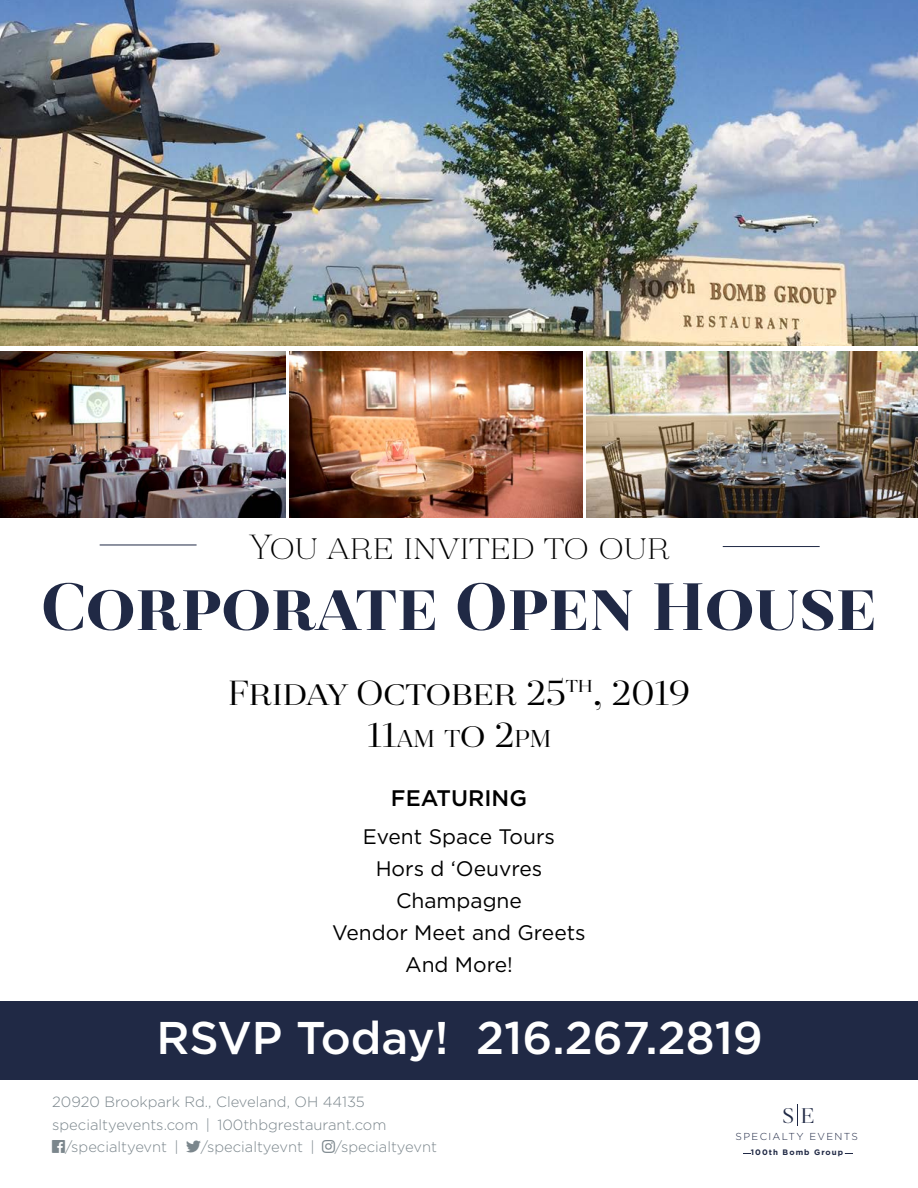
<style>
.page{position:relative;width:918px;height:1188px;background:#fff}
.page>*{position:absolute;margin:0;border:0;box-sizing:border-box;transform-origin:0 0}
.t1{font:900 72px "Revista";color:#202945}
.t2{font:500 45.75px "Gotham";color:#fff}
.t3{font:37.5px "Revista";color:#000}
.t4{font:300 37.5px "Revista";color:#000}
.t5{font:26.25px "Revista";color:#000}
.t6{font:22.8px "Revista";color:#202945}
.t7{font:500 22.5px "Gotham";color:#000}
.t8{font:21px/32px "Gotham";color:#000;text-align:center}
.t9{font:300 14.7px "Gotham";color:#7b868c}
.t10{font:300 10.05px "Gotham";letter-spacing:.135em;color:#202945}
.t11{font:700 7.95px "Gotham";letter-spacing:.135em;color:#202945}
.s1{font-size:37.5px}
</style>
<div class="page">
<div style="left:0;top:1001px;width:918px;height:79px;background:#202945"></div>
<svg style="left:797px;top:1105px;width:1px;height:21px"></svg>
<img style="left:0;top:351px;width:285px;height:167px">
<img style="left:289px;top:351px;width:293px;height:167px">
<img style="left:586px;top:351px;width:332px;height:167px">
<img style="left:0;top:0;width:918px;height:346px">
<hr style="left:723px;top:546px;width:97px;height:1px;background:#202945">
<hr style="left:100px;top:545px;width:97px;height:1px;background:#202945">
<h3 class="t4" style="left:249px;top:526px;width:423px">You are invited to our</h3>
<h1 class="t1" style="left:41px;top:566px;width:837px">Corporate Open House</h1>
<h3 class="t3" style="left:228px;top:672px;width:463px">Friday October 25<sup>th</sup>, 2019</h3>
<h3 class="t5" style="left:367px;top:724px;width:186px"><span class="s1">1</span><span class="s1">1</span>AM T<span class="s1">o</span> <span class="s1">2</span>PM</h3>
<h3 class="t7" style="left:391px;top:783px;width:138px">FEATURING</h3>
<h3 class="t8" style="left:332px;top:821px;width:255px">Event Space Tours<br>Hors d ‘Oeuvres<br>Champagne<br>Vendor Meet and Greets<br>And More!</h3>
<h2 class="t2" style="left:156px;top:1008px;width:608px">RSVP Today! 216.267.2819</h2>
<p class="t9" style="left:52px;top:1093px;width:314px">20920 Brookpark Rd., Cleveland, OH 44135</p>
<p class="t9" style="left:52px;top:1115px;width:336px">specialtyevents.com | 100thbgrestaurant.com</p>
<p class="t9" style="left:65px;top:1138px;width:115px">/specialtyevnt |</p>
<p class="t9" style="left:201px;top:1138px;width:115px">/specialtyevnt |</p>
<p class="t9" style="left:335px;top:1138px;width:104px">/specialtyevnt</p>
<h3 class="t6" style="left:782px;top:1103px;width:33px">S E</h3>
<p class="t10" style="left:736px;top:1131px;width:124px">SPECIALTY EVENTS</p>
<p class="t11" style="left:751px;top:1147px;width:94px">100th Bomb Group</p>
</div>
